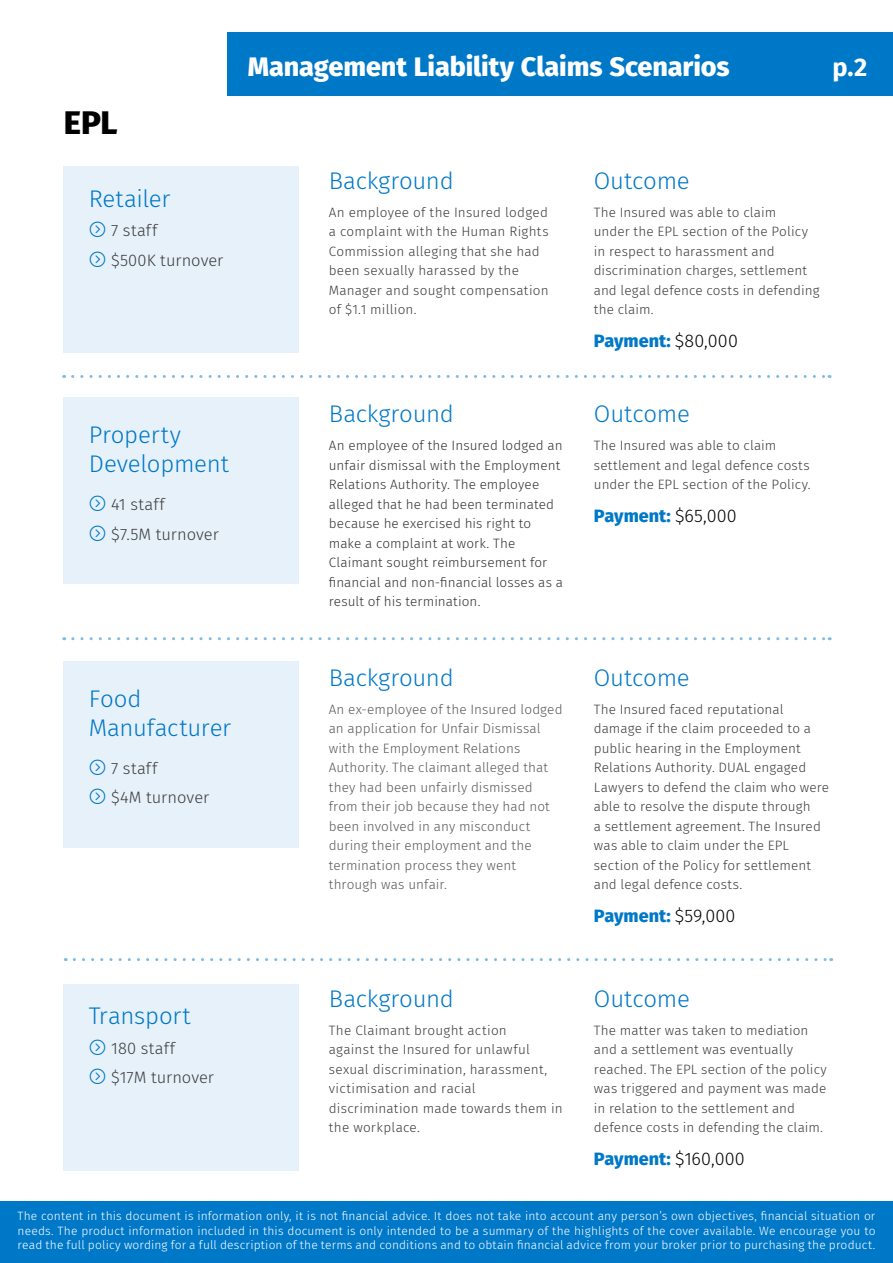
<style>
.page{position:relative;width:893px;height:1263px;background:#fff}
.page>*{position:absolute;margin:0;border:0;box-sizing:border-box;transform-origin:0 0}
.t1{font:800 33px "Fira Sans";color:#000}
.Document_Title{font:800 27px "Fira Sans";letter-spacing:-.005em;color:#fff}
.t2{font:700 25.5px "Fira Sans";color:#fff}
.t3{font:300 24px/28.8px "Fira Sans";letter-spacing:-.01em;color:#0078c8}
.Payment{font:800 18px "Fira Sans";color:#0078c8}
.t4{font:300 16.5px "Fira Sans";color:#3c3c3c}
.Body{font:300 13.5px/19.5px "Fira Sans";letter-spacing:.01em;color:#3c3c3c}
.Body-2{font:300 13.5px/19.5px "Fira Sans";letter-spacing:.005em;color:#58595b}
.Body-3{font:300 13.5px/19.5px "Fira Sans";letter-spacing:.005em;color:#333}
.t5{font:300 12px/14.4px "Fira Sans";letter-spacing:.01em;color:#fff;text-align:justify}
.s1{font-weight:300;color:#000}
</style>
<div class="page">
<div style="left:64px;top:398px;width:235px;height:186px;background:#e6f1f9"></div>
<div style="left:64px;top:166px;width:235px;height:187px;background:#e6f1f9"></div>
<div style="left:227px;top:32px;width:666px;height:64px;background:#0078c8"></div>
<svg style="left:73px;top:375px;width:757px;height:3px"></svg>
<svg style="left:73px;top:637px;width:757px;height:3px"></svg>
<div style="left:64px;top:661px;width:235px;height:186px;background:#e6f1f9"></div>
<svg style="left:74px;top:958px;width:758px;height:3px"></svg>
<div style="left:64px;top:984px;width:235px;height:186px;background:#e6f1f9"></div>
<div style="left:0;top:1201px;width:893px;height:62px;background:#0078c8"></div>
<h1 class="t1" style="left:64px;top:93px;width:55px">EPL</h1>
<h3 class="t3" style="left:89px;top:184px;width:83px">Retailer</h3>
<p class="t4" style="left:111px;top:219px;width:48px">7 staff</p>
<p class="t4" style="left:111px;top:248px;width:114px">$500K turnover</p>
<p class="Document_Title" style="left:248px;top:43px;width:483px">Management Liability Claims Scenarios</p>
<h3 class="t2" style="left:832px;top:45px;width:36px">p.2</h3>
<h3 class="t3" style="left:329px;top:166px;width:127px">Background</h3>
<p class="Body" style="left:329px;top:202px;width:221px">An employee of the Insured lodged a complaint with the Human Rights<br>Commission alleging that she had been sexually harassed by the<br>Manager and sought compensation of $1.1 million.</p>
<h3 class="t3" style="left:594px;top:166px;width:97px">Outcome</h3>
<p class="Body" style="left:594px;top:202px;width:227px">The Insured was able to claim<br>under the EPL section of the Policy in respect to harassment and discrimination charges, settlement and legal defence costs in defending the claim.</p>
<p class="Payment" style="left:594px;top:325px;width:146px">Payment: <span class="s1">$80,000</span></p>
<h3 class="t3" style="left:89px;top:421px;width:142px">Property<br>Development</h3>
<p class="t4" style="left:111px;top:493px;width:55px">41 staff</p>
<p class="t4" style="left:111px;top:522px;width:109px">$7.5M turnover</p>
<h3 class="t3" style="left:329px;top:399px;width:127px">Background</h3>
<p class="Body-3" style="left:329px;top:435px;width:236px">An employee of the Insured lodged an unfair dismissal with the Employment Relations Authority. The employee alleged that he had been terminated because he exercised his right to make a complaint at work. The Claimant sought reimbursement for financial and non-financial losses as a result of his termination.</p>
<h3 class="t3" style="left:594px;top:399px;width:97px">Outcome</h3>
<p class="Body" style="left:594px;top:435px;width:218px">The Insured was able to claim settlement and legal defence costs under the EPL section of the Policy.</p>
<p class="Payment" style="left:594px;top:500px;width:144px">Payment: <span class="s1">$65,000</span></p>
<h3 class="t3" style="left:89px;top:684px;width:144px">Food<br>Manufacturer</h3>
<p class="t4" style="left:111px;top:756px;width:48px">7 staff</p>
<p class="t4" style="left:111px;top:786px;width:100px">$4M turnover</p>
<h3 class="t3" style="left:329px;top:663px;width:127px">Background</h3>
<p class="Body-2" style="left:329px;top:699px;width:235px">An ex-employee of the Insured lodged an application for Unfair Dismissal with the Employment Relations<br>Authority. The claimant alleged that they had been unfairly dismissed from their job because they had not been involved in any misconduct during their employment and the termination process they went through was unfair.</p>
<h3 class="t3" style="left:594px;top:663px;width:97px">Outcome</h3>
<p class="Body" style="left:594px;top:699px;width:237px">The Insured faced reputational damage if the claim proceeded to a public hearing in the Employment Relations Authority. DUAL engaged Lawyers to defend the claim who were able to resolve the dispute through<br>a settlement agreement. The Insured was able to claim under the EPL section of the Policy for settlement and legal defence costs.</p>
<p class="Payment" style="left:594px;top:900px;width:143px">Payment: <span class="s1">$59,000</span></p>
<h3 class="t3" style="left:89px;top:1001px;width:103px">Transport</h3>
<p class="t4" style="left:111px;top:1036px;width:65px">180 staff</p>
<p class="t4" style="left:111px;top:1066px;width:104px">$17M turnover</p>
<h3 class="t3" style="left:329px;top:983px;width:127px">Background</h3>
<p class="Body" style="left:329px;top:1020px;width:235px">The Claimant brought action<br>against the Insured for unlawful sexual discrimination, harassment, victimisation and racial discrimination made towards them in the workplace.</p>
<h3 class="t3" style="left:594px;top:983px;width:97px">Outcome</h3>
<p class="Body" style="left:594px;top:1020px;width:235px">The matter was taken to mediation and a settlement was eventually reached. The EPL section of the policy was triggered and payment was made in relation to the settlement and defence costs in defending the claim.</p>
<p class="Payment" style="left:594px;top:1142px;width:152px">Payment: <span class="s1">$160,000</span></p>
<h3 class="t5" style="left:18px;top:1209px;width:859px">The content in this document is information only, it is not financial advice. It does not take into account any person’s own objectives, financial situation or needs. The product information included in this document is only intended to be a summary of the highlights of the cover available. We encourage you to read the full policy wording for a full description of the terms and conditions and to obtain financial advice from your broker prior to purchasing the product.</h3>
</div>
